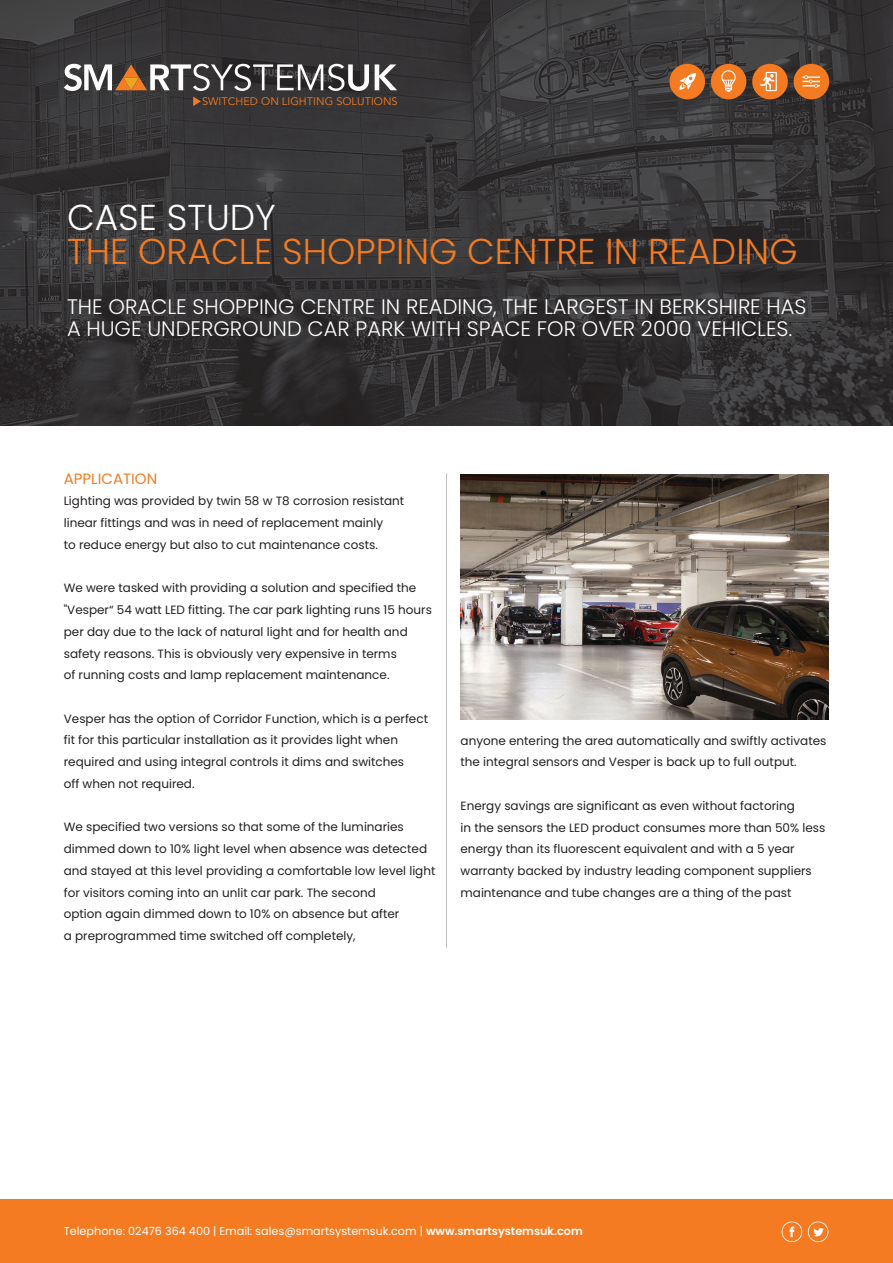
<style>
.page{position:relative;width:893px;height:1263px;background:#fff}
.page>*{position:absolute;margin:0;border:0;box-sizing:border-box;transform-origin:0 0}
.t1{font:300 36px "Poppins";color:#f47b21}
.t2{font:300 36px "Poppins";color:#fff}
.t3{font:300 21px/22.5px "Poppins";color:#fff}
.t4{font:15px "Poppins";color:#f47b21}
.t5{font:12px/21.8px "Poppins";color:#231f20}
.t6{font:11.25px "Poppins";color:#fff}
.t7{font:10.8px "Avenir LT Std";letter-spacing:.005em;color:#f47c24}
.s1{font-weight:600}
</style>
<div class="page">
<img style="left:0;top:0;width:893px;height:425px">
<svg style="left:193px;top:97px;width:8px;height:9px"></svg>
<svg style="left:64px;top:64px;width:305px;height:27px"></svg>
<svg style="left:375px;top:64px;width:22px;height:26px"></svg>
<div style="left:0;top:1199px;width:893px;height:64px;background:#f47b21"></div>
<hr style="left:446px;top:473px;width:1px;height:475px;background:#bcbdc0">
<div style="left:794px;top:64px;width:35px;height:35px;background:#f47b21;border-radius:50%"></div>
<svg style="left:802px;top:75px;width:18px;height:13px"></svg>
<div style="left:752px;top:64px;width:36px;height:35px;background:#f47b21;border-radius:50%"></div>
<div style="left:766px;top:72px;width:11px;height:19px;border:1px solid #fff"></div>
<svg style="left:760px;top:74px;width:14px;height:16px"></svg>
<div style="left:711px;top:64px;width:35px;height:35px;background:#f47b21;border-radius:50%"></div>
<svg style="left:721px;top:70px;width:15px;height:22px"></svg>
<div style="left:669px;top:64px;width:36px;height:35px;background:#f47b21;border-radius:50%"></div>
<svg style="left:679px;top:73px;width:17px;height:17px"></svg>
<svg style="left:782px;top:1221px;width:20px;height:21px"></svg>
<svg style="left:808px;top:1221px;width:20px;height:21px"></svg>
<img style="left:461px;top:475px;width:367px;height:245px">
<p class="t7" style="left:202px;top:95px;width:197px">SWITCHED ON LIGHTING SOLUTIONS</p>
<h1 class="t2" style="left:67px;top:196px;width:210px">CASE STUDY</h1>
<h1 class="t1" style="left:67px;top:231px;width:732px">THE ORACLE SHOPPING CENTRE IN READING</h1>
<h2 class="t3" style="left:67px;top:295px;width:741px">THE ORACLE SHOPPING CENTRE IN READING, THE LARGEST IN BERKSHIRE HAS<br>A HUGE UNDERGROUND CAR PARK WITH SPACE FOR OVER 2000 VEHICLES.</h2>
<p class="t4" style="left:64px;top:472px;width:95px">APPLICATION</p>
<p class="t5" style="left:64px;top:492px;width:342px">Lighting was provided by twin 58 w T8 corrosion resistant linear fittings and was in need of replacement mainly<br>to reduce energy but also to cut maintenance costs.</p>
<p class="t5" style="left:64px;top:578px;width:370px">We were tasked with providing a solution and specified the "Vesper“ 54 watt LED fitting. The car park lighting runs 15 hours per day due to the lack of natural light and for health and safety reasons. This is obviously very expensive in terms<br>of running costs and lamp replacement maintenance.</p>
<p class="t5" style="left:64px;top:709px;width:366px">Vesper has the option of Corridor Function, which is a perfect fit for this particular installation as it provides light when required and using integral controls it dims and switches<br>off when not required.</p>
<p class="t5" style="left:64px;top:818px;width:373px">We specified two versions so that some of the luminaries dimmed down to 10% light level when absence was detected and stayed at this level providing a comfortable low level light for visitors coming into an unlit car park. The second<br>option again dimmed down to 10% on absence but after<br>a preprogrammed time switched off completely,</p>
<p class="t5" style="left:461px;top:731px;width:367px">anyone entering the area automatically and swiftly activates the integral sensors and Vesper is back up to full output.</p>
<p class="t5" style="left:461px;top:796px;width:366px">Energy savings are significant as even without factoring<br>in the sensors the LED product consumes more than 50% less energy than its fluorescent equivalent and with a 5 year warranty backed by industry leading component suppliers maintenance and tube changes are a thing of the past</p>
<p class="t6" style="left:64px;top:1227px;width:521px">Telephone: 02476 364 400 | Email: sales@smartsystemsuk.com | <span class="s1">www.smartsystemsuk.com</span></p>
</div>
